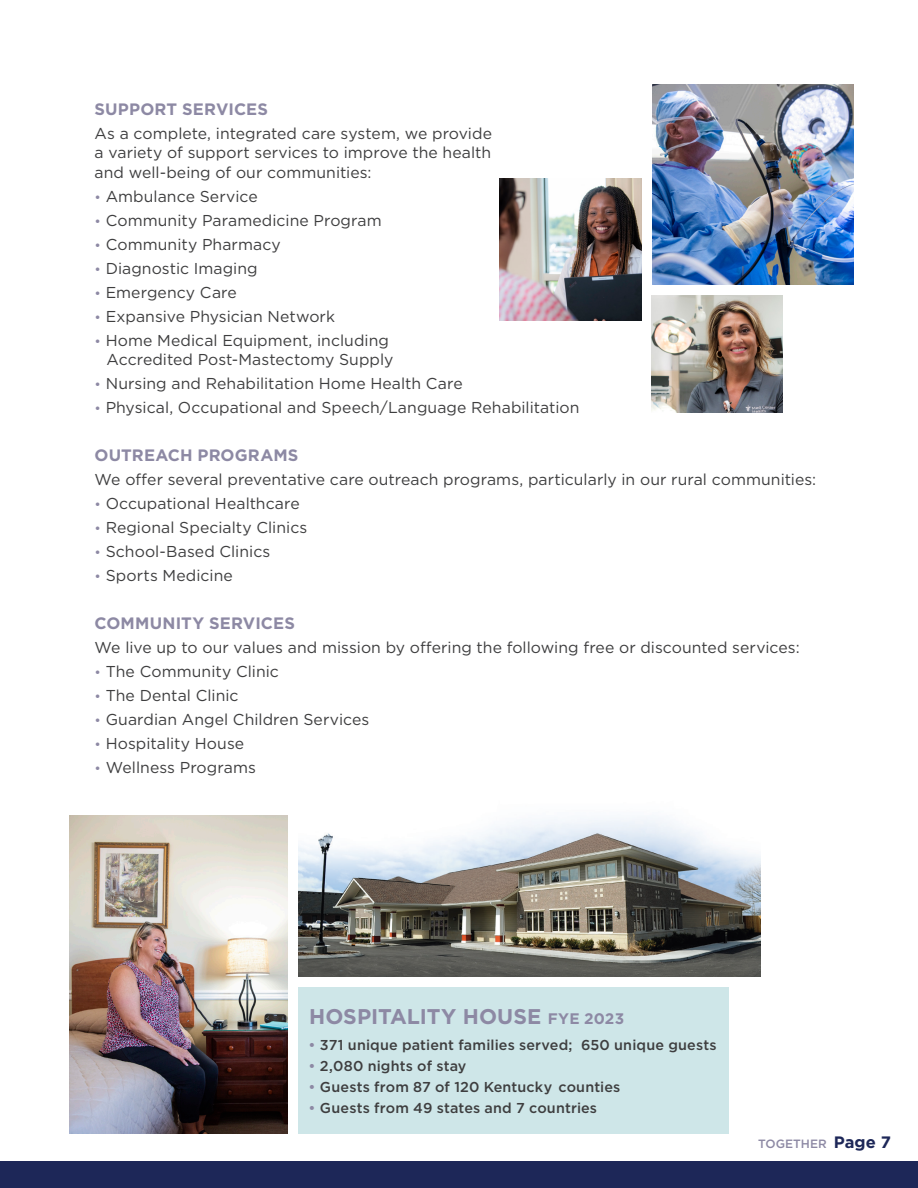
<style>
.page{position:relative;width:918px;height:1188px;background:#fff}
.page>*{position:absolute;margin:0;border:0;box-sizing:border-box;transform-origin:0 0}
.t1{font:700 21.3px "Gotham";color:#8d89a4}
.t2{font:700 16.5px "Gotham";letter-spacing:.01em;color:#8d89a4}
.t3{font:15.75px "Gotham";letter-spacing:.005em;color:#3e3e3f}
.t4{font:500 14.4px "Gotham";letter-spacing:.01em;color:#3e3e3f}
.t5{font:500 12px "Gotham";color:#8d89a4}
.s1{font-size:13.5px;color:#8d89a4}
.s2{font-size:15.3px}
.s3{color:#8d89a4}
.s4{font-weight:700;font-size:16.5px;color:#1d2758}
</style>
<div class="page">
<div style="left:0;top:1161px;width:918px;height:27px;background:#1d2758"></div>
<img style="left:653px;top:84px;width:200px;height:200px">
<img style="left:500px;top:179px;width:142px;height:142px">
<img style="left:651px;top:296px;width:132px;height:117px">
<img style="left:69px;top:815px;width:219px;height:319px">
<img style="left:298px;top:817px;width:463px;height:160px">
<div style="left:298px;top:987px;width:431px;height:147px;background:#cee6e8"></div>
<p class="t2" style="left:94px;top:98px;width:175px">SUPPORT SERVICES</p>
<p class="t3" style="left:94px;top:123px;width:399px">As a complete, integrated care system, we provide</p>
<p class="t3" style="left:94px;top:143px;width:398px">a variety of support services to improve the health</p>
<p class="t3" style="left:94px;top:162px;width:279px">and well-being of our communities:</p>
<p class="t3" style="left:94px;top:186px;width:165px"><span class="s1">•</span> Ambulance Service</p>
<p class="t3" style="left:94px;top:210px;width:289px"><span class="s1">•</span> Community Paramedicine Program</p>
<p class="t3" style="left:94px;top:234px;width:188px"><span class="s1">•</span> Community Pharmacy</p>
<p class="t3" style="left:94px;top:258px;width:165px"><span class="s1">•</span> Diagnostic Imaging</p>
<p class="t3" style="left:94px;top:282px;width:144px"><span class="s1">•</span> Emergency Care</p>
<p class="t3" style="left:94px;top:306px;width:242px"><span class="s1">•</span> Expansive Physician Network</p>
<p class="t3" style="left:94px;top:330px;width:296px"><span class="s1">•</span> Home Medical Equipment, including</p>
<p class="t3" style="left:107px;top:350px;width:288px">Accredited Post-Mastectomy Supply</p>
<p class="t3" style="left:94px;top:374px;width:370px"><span class="s1">•</span> Nursing and Rehabilitation Home Health Care</p>
<p class="t3" style="left:94px;top:398px;width:486px"><span class="s1">•</span> Physical, Occupational and Speech/Language Rehabilitation</p>
<p class="t2" style="left:94px;top:444px;width:206px">OUTREACH PROGRAMS</p>
<p class="t3" style="left:94px;top:470px;width:723px">We offer several preventative care outreach programs, particularly in our rural communities:</p>
<p class="t3" style="left:94px;top:494px;width:207px"><span class="s1">•</span> Occupational Healthcare</p>
<p class="t3" style="left:94px;top:518px;width:214px"><span class="s1">•</span> Regional Specialty Clinics</p>
<p class="t3" style="left:94px;top:542px;width:177px"><span class="s1">•</span> School-Based Clinics</p>
<p class="t3" style="left:94px;top:566px;width:140px"><span class="s1">•</span> Sports Medicine</p>
<p class="t2" style="left:94px;top:612px;width:202px">COMMUNITY SERVICES</p>
<p class="t3" style="left:94px;top:638px;width:707px">We live up to our values and mission by offering the following free or discounted services:</p>
<p class="t3" style="left:94px;top:662px;width:186px"><span class="s1">•</span> The Community Clinic</p>
<p class="t3" style="left:94px;top:686px;width:146px"><span class="s1">•</span> The Dental Clinic</p>
<p class="t3" style="left:94px;top:710px;width:276px"><span class="s1">•</span> Guardian Angel Children Services</p>
<p class="t3" style="left:94px;top:734px;width:151px"><span class="s1">•</span> Hospitality House</p>
<p class="t3" style="left:94px;top:758px;width:163px"><span class="s1">•</span> Wellness Programs</p>
<p class="t1" style="left:309px;top:1003px;width:317px">HOSPITALITY HOUSE <span class="s2">FYE 2023</span></p>
<p class="t4" style="left:309px;top:1036px;width:410px"><span class="s3">•</span> 371 unique patient families served; 650 unique guests</p>
<p class="t4" style="left:309px;top:1056px;width:159px"><span class="s3">•</span> 2,080 nights of stay</p>
<p class="t4" style="left:309px;top:1077px;width:313px"><span class="s3">•</span> Guests from 87 of 120 Kentucky counties</p>
<p class="t4" style="left:309px;top:1098px;width:290px"><span class="s3">•</span> Guests from 49 states and 7 countries</p>
<p class="t5" style="left:758px;top:1135px;width:134px">TOGETHER <span class="s4">Page 7</span></p>
</div>
